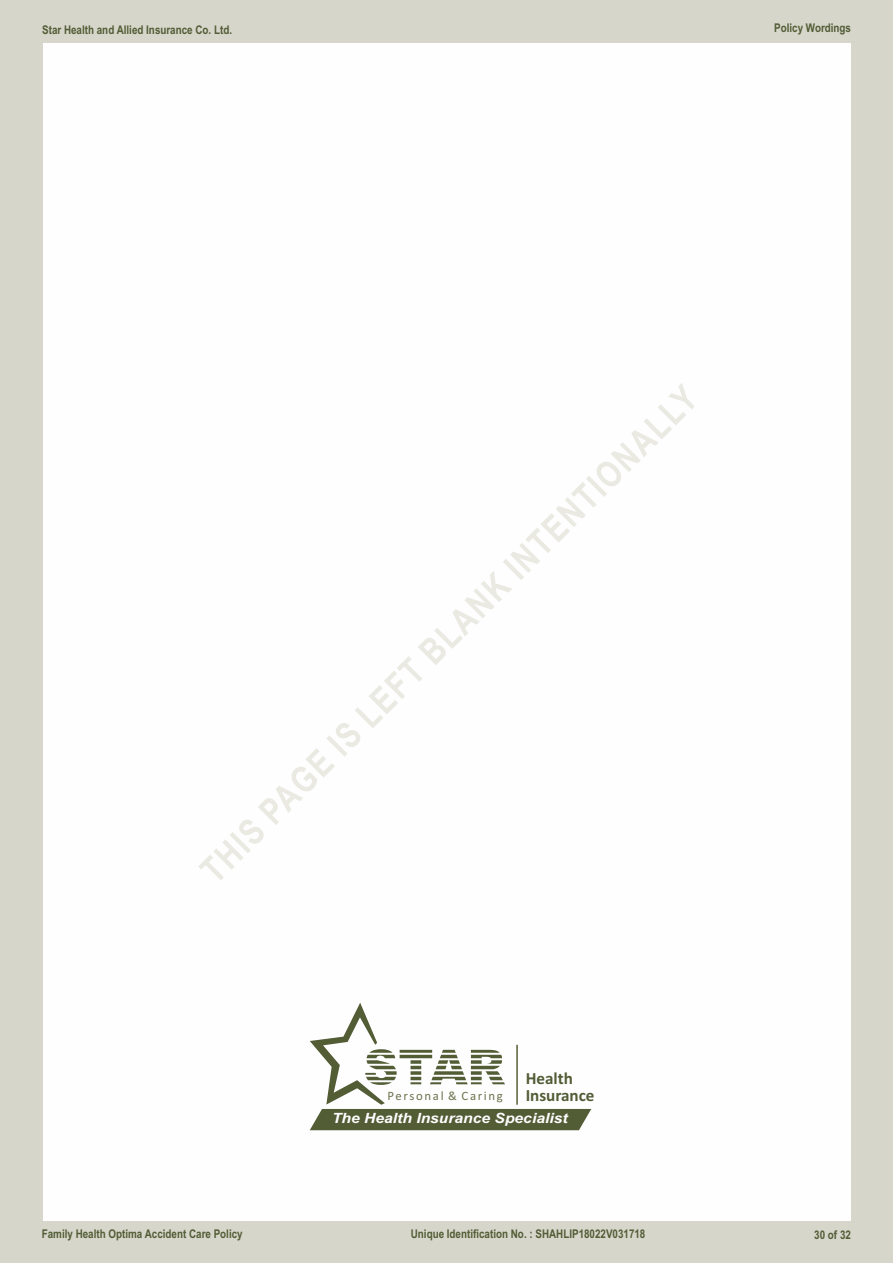
<style>
.page{position:relative;width:893px;height:1263px;background:#d6d6ca}
.page>*{position:absolute;margin:0;border:0;box-sizing:border-box;transform-origin:0 0}
.t1{font:700 36px "Arial Narrow";color:#eaeae3}
.t2{font:700 17.1px "Calibri";color:#525c35}
.t3{font:italic 700 14.1px "Arial";color:#fefefe;scale:1.11 1}
.t4{font:12.75px "Calibri";letter-spacing:.13em;color:#6e744e}
.t5{font:700 12px "Arial Narrow";color:#525c35}
</style>
<div class="page">
<div style="left:43px;top:43px;width:807px;height:1177px;background:#fefefe"></div>
<svg style="left:310px;top:1003px;width:281px;height:127px"></svg>
<hr style="left:516px;top:1045px;width:2px;height:60px;background:#6e744e">
<p class="t5" style="left:42px;top:25px;width:191px">Star Health and Allied Insurance Co. Ltd.</p>
<p class="t5" style="left:774px;top:23px;width:78px">Policy Wordings</p>
<h1 class="t1" style="left:197px;top:867px;width:686px;rotate:-45deg">THIS PAGE IS LEFT BLANK INTENTIONALLY</h1>
<h2 class="t2" style="left:526px;top:1071px;width:49px">Health</h2>
<p class="t4" style="left:387px;top:1090px;width:117px">Personal &amp; Caring</p>
<h2 class="t2" style="left:526px;top:1088px;width:70px">Insurance</h2>
<p class="t3" style="left:332px;top:1113px;width:214px">The Health Insurance Specialist</p>
<p class="t5" style="left:42px;top:1229px;width:202px">Family Health Optima Accident Care Policy</p>
<p class="t5" style="left:411px;top:1229px;width:236px">Unique Identification No. : SHAHLIP18022V031718</p>
<p class="t5" style="left:814px;top:1230px;width:38px">30 of 32</p>
</div>
